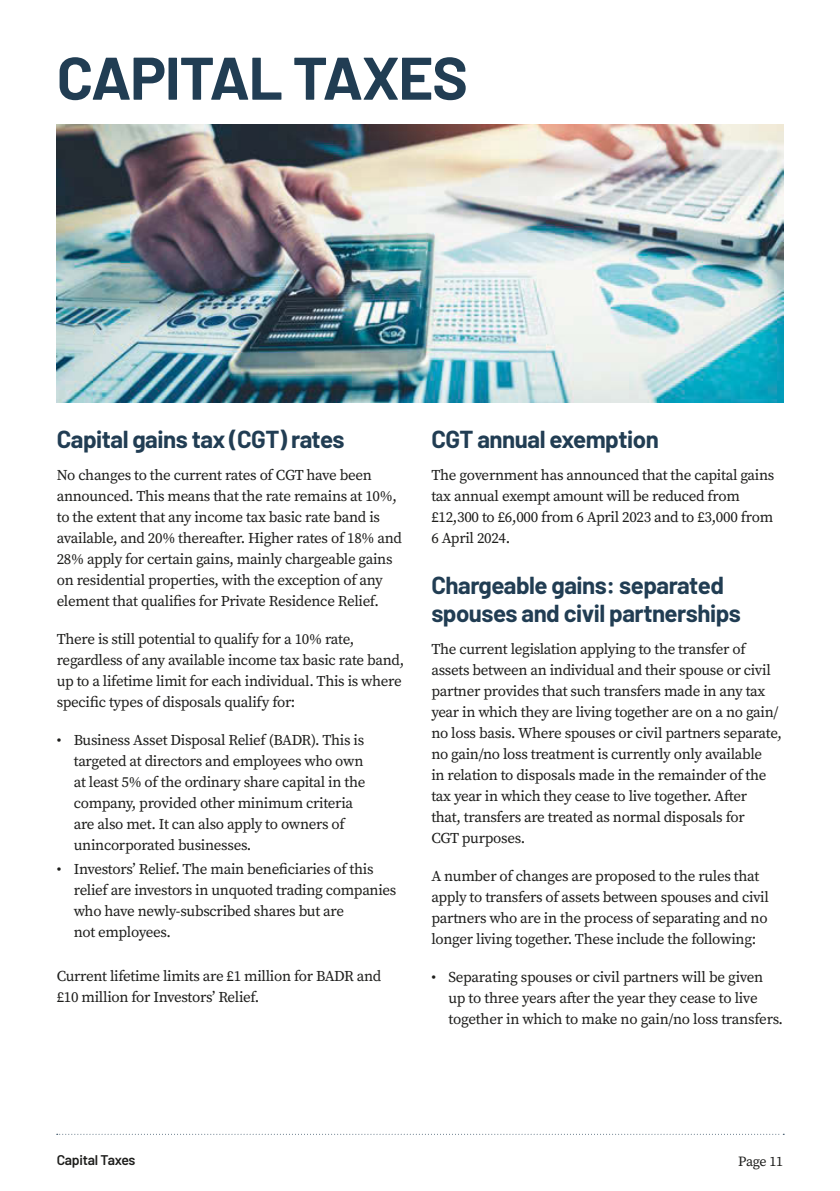
<style>
.page{position:relative;width:840px;height:1191px;background:#fff}
.page>*{position:absolute;margin:0;border:0;box-sizing:border-box;transform-origin:0 0}
.t1{font:700 60px "Barlow";letter-spacing:-.02em;color:#213d53}
.t2{font:700 24px/28px "Barlow";letter-spacing:-.02em;color:#213d53}
.t3{font:15px/21px "Source Serif Pro";letter-spacing:-.02em;color:#1d1d1b}
.t4{font:600 14px "Barlow";letter-spacing:-.02em;color:#1d1d1b}
.t5{font:14px "Source Serif Pro";letter-spacing:-.025em;color:#1d1d1b}
</style>
<div class="page">
<svg style="left:57px;top:1133px;width:722px;height:1px"></svg>
<img style="left:57px;top:125px;width:725px;height:278px">
<h1 class="t1" style="left:57px;top:54px;width:412px">CAPITAL TAXES</h1>
<h2 class="t2" style="left:57px;top:427px;width:289px">Capital gains tax (CGT) rates</h2>
<p class="t3" style="left:57px;top:465px;width:346px">No changes to the current rates of CGT have been announced. This means that the rate remains at 10%, to the extent that any income tax basic rate band is available, and 20% thereafter. Higher rates of 18% and 28% apply for certain gains, mainly chargeable gains on residential properties, with the exception of any element that qualifies for Private Residence Relief.</p>
<p class="t3" style="left:57px;top:629px;width:349px">There is still potential to qualify for a 10% rate, regardless of any available income tax basic rate band, up to a lifetime limit for each individual. This is where specific types of disposals qualify for:</p>
<p class="t3" style="left:74px;top:730px;width:293px;text-indent:-17px">• Business Asset Disposal Relief (BADR). This is targeted at directors and employees who own at least 5% of the ordinary share capital in the company, provided other minimum criteria are also met. It can also apply to owners of unincorporated businesses.</p>
<p class="t3" style="left:74px;top:859px;width:324px;text-indent:-17px">• Investors’ Relief. The main beneficiaries of this relief are investors in unquoted trading companies who have newly-subscribed shares but are<br>not employees.</p>
<p class="t3" style="left:57px;top:965px;width:326px">Current lifetime limits are £1 million for BADR and £10 million for Investors’ Relief.</p>
<h2 class="t2" style="left:431px;top:427px;width:229px">CGT annual exemption</h2>
<p class="t3" style="left:431px;top:465px;width:344px">The government has announced that the capital gains tax annual exempt amount will be reduced from £12,300 to £6,000 from 6 April 2023 and to £3,000 from 6 April 2024.</p>
<h2 class="t2" style="left:431px;top:573px;width:311px">Chargeable gains: separated spouses and civil partnerships</h2>
<p class="t3" style="left:431px;top:639px;width:352px">The current legislation applying to the transfer of assets between an individual and their spouse or civil partner provides that such transfers made in any tax year in which they are living together are on a no gain/ no loss basis. Where spouses or civil partners separate, no gain/no loss treatment is currently only available<br>in relation to disposals made in the remainder of the tax year in which they cease to live together. After<br>that, transfers are treated as normal disposals for<br>CGT purposes.</p>
<p class="t3" style="left:431px;top:866px;width:339px">A number of changes are proposed to the rules that apply to transfers of assets between spouses and civil partners who are in the process of separating and no longer living together. These include the following:</p>
<p class="t3" style="left:448px;top:967px;width:336px;text-indent:-17px">• Separating spouses or civil partners will be given up to three years after the year they cease to live together in which to make no gain/no loss transfers.</p>
<p class="t4" style="left:57px;top:1155px;width:80px">Capital Taxes</p>
<p class="t5" style="left:737px;top:1154px;width:47px">Page 11</p>
</div>
